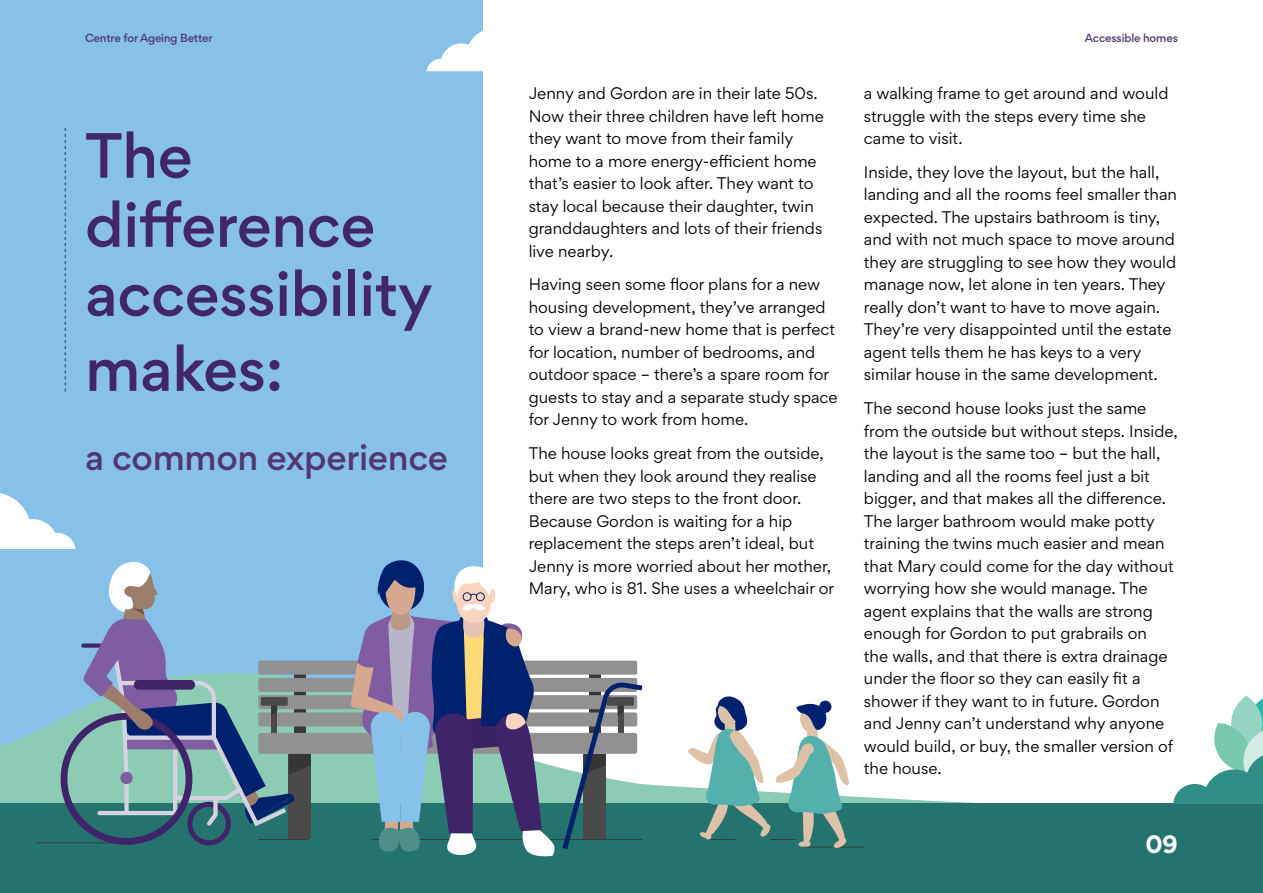
<style>
.page{position:relative;width:1263px;height:893px;background:#fff}
.page>*{position:absolute;margin:0;border:0;box-sizing:border-box;transform-origin:0 0}
.t1{font:500 57px/69px "Gordita";letter-spacing:-.01em;color:#422768}
.t2{font:500 33px "Gordita";letter-spacing:-.01em;color:#503771}
.t3{font:700 22.5px "Gordita";color:#fff}
.t4{font:15px/22.5px "Gordita";color:#000}
.t5{font:500 10.5px "Gordita";letter-spacing:-.015em;color:#503771}
</style>
<div class="page">
<div style="left:0;top:0;width:483px;height:893px;background:#87c1e9"></div>
<svg style="left:0;top:660px;width:977px;height:143px"></svg>
<div style="left:0;top:803px;width:1263px;height:90px;background:#24736e"></div>
<svg style="left:65px;top:128px;width:1px;height:264px"></svg>
<svg style="left:1173px;top:696px;width:90px;height:108px"></svg>
<svg style="left:0;top:493px;width:76px;height:56px"></svg>
<svg style="left:426px;top:31px;width:57px;height:40px"></svg>
<hr style="left:258px;top:839px;width:50px;height:1px;background:#3b3b3b">
<div style="left:258px;top:733px;width:379px;height:21px;background:#919191;border-radius:3px"></div>
<div style="left:258px;top:712px;width:379px;height:14px;background:#919191;border-radius:2px"></div>
<div style="left:258px;top:695px;width:379px;height:14px;background:#919191;border-radius:2px"></div>
<div style="left:258px;top:678px;width:379px;height:14px;background:#919191;border-radius:2px"></div>
<div style="left:258px;top:661px;width:379px;height:14px;background:#919191;border-radius:2px"></div>
<div style="left:289px;top:754px;width:22px;height:85px;background:#4a4a4a"></div>
<svg style="left:350px;top:560px;width:297px;height:297px"></svg>
<div style="left:607px;top:697px;width:27px;height:9px;background:#4a4a4a"></div>
<div style="left:187px;top:802px;width:44px;height:43px;border:5px solid #402469;border-radius:50%"></div>
<hr style="left:36px;top:842px;width:95px;height:1px;background:#3b3b3b">
<div style="left:61px;top:713px;width:131px;height:132px;border:7px solid #402469;border-radius:50%"></div>
<svg style="left:83px;top:561px;width:228px;height:268px"></svg>
<div style="left:134px;top:680px;width:61px;height:10px;background:#402469;border-radius:5px"></div>
<svg style="left:688px;top:695px;width:176px;height:153px"></svg>
<div style="left:819px;top:701px;width:12px;height:12px;background:#00216e;border-radius:50%"></div>
<p class="t5" style="left:85px;top:30px;width:129px">Centre for Ageing Better</p>
<p class="t5" style="left:1085px;top:30px;width:95px">Accessible homes</p>
<h1 class="t1" style="left:85px;top:121px;width:349px">The difference accessibility</h1>
<h1 class="t1" style="left:85px;top:334px;width:200px">makes:</h1>
<h2 class="t2" style="left:85px;top:433px;width:365px">a common experience</h2>
<p class="t4" style="left:529px;top:82px;width:297px">Jenny and Gordon are in their late 50s.<br>Now their three children have left home they want to move from their family home to a more energy-efficient home that’s easier to look after. They want to stay local because their daughter, twin granddaughters and lots of their friends live nearby.</p>
<p class="t4" style="left:529px;top:273px;width:311px">Having seen some floor plans for a new housing development, they’ve arranged to view a brand-new home that is perfect for location, number of bedrooms, and outdoor space – there’s a spare room for guests to stay and a separate study space for Jenny to work from home.</p>
<p class="t4" style="left:529px;top:442px;width:307px">The house looks great from the outside, but when they look around they realise there are two steps to the front door.<br>Because Gordon is waiting for a hip replacement the steps aren’t ideal, but Jenny is more worried about her mother, Mary, who is 81. She uses a wheelchair or</p>
<p class="t4" style="left:864px;top:82px;width:306px">a walking frame to get around and would struggle with the steps every time she came to visit.</p>
<p class="t4" style="left:864px;top:160px;width:315px">Inside, they love the layout, but the hall, landing and all the rooms feel smaller than expected. The upstairs bathroom is tiny, and with not much space to move around they are struggling to see how they would manage now, let alone in ten years. They really don’t want to have to move again.<br>They’re very disappointed until the estate agent tells them he has keys to a very similar house in the same development.</p>
<p class="t4" style="left:864px;top:397px;width:315px">The second house looks just the same from the outside but without steps. Inside, the layout is the same too – but the hall, landing and all the rooms feel just a bit bigger, and that makes all the difference.<br>The larger bathroom would make potty training the twins much easier and mean that Mary could come for the day without worrying how she would manage. The agent explains that the walls are strong enough for Gordon to put grabrails on<br>the walls, and that there is extra drainage under the floor so they can easily fit a shower if they want to in future. Gordon and Jenny can’t understand why anyone would build, or buy, the smaller version of the house.</p>
<h3 class="t3" style="left:1145px;top:827px;width:34px">09</h3>
</div>
